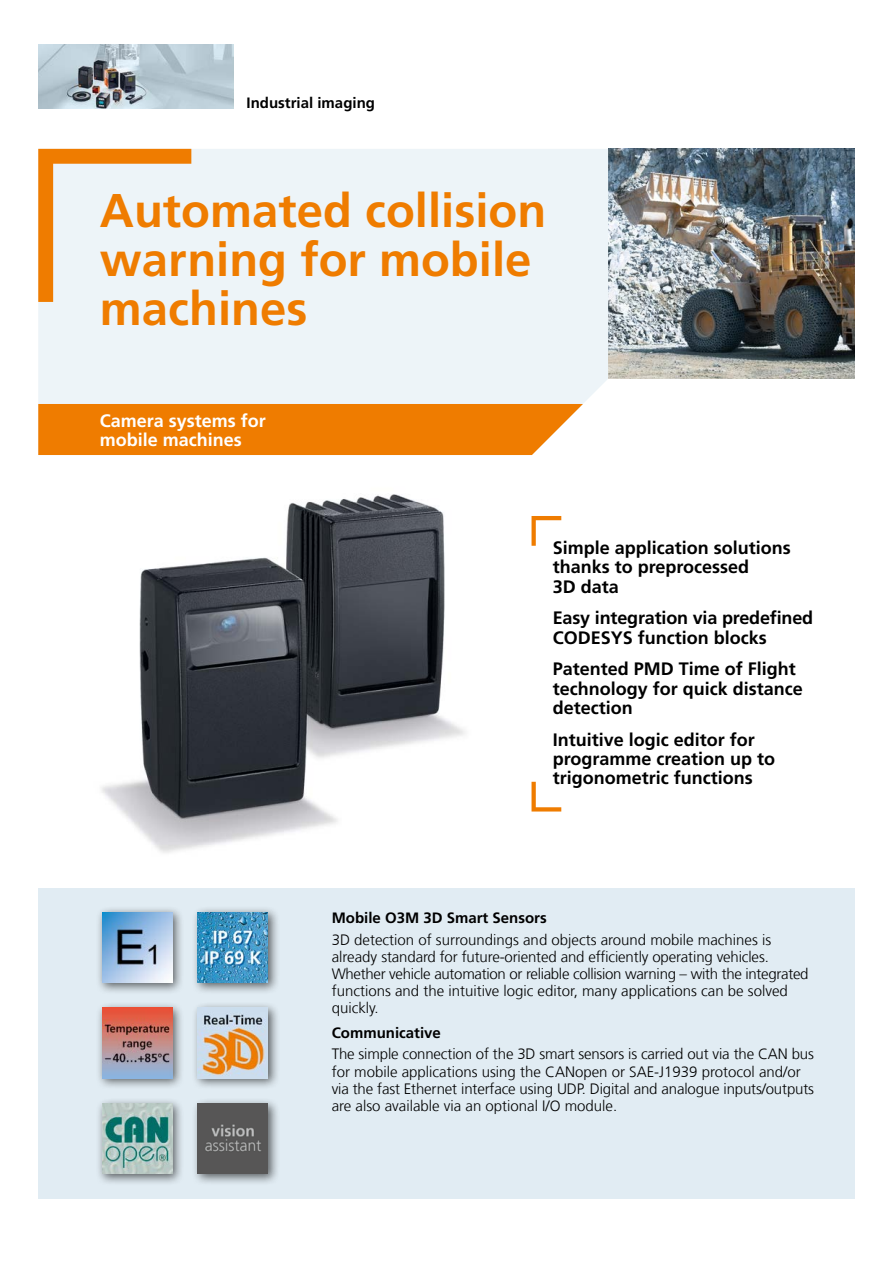
<style>
.page{position:relative;width:893px;height:1263px;background:#fff}
.page>*{position:absolute;margin:0;border:0;box-sizing:border-box;transform-origin:0 0}
.Box_Headline{font:700 47.25px/48.9px "Frutiger LT Com";color:#ef7c00}
.Features{font:700 18px/19.2px "Frutiger LT Com";color:#000}
.Box_Subheadline{font:700 18px/19.2px "Frutiger LT Com";color:#fff}
.Fließtext{font:300 15px/17px "Frutiger LT Com";letter-spacing:-.01em;color:#000}
.Fließtext_Headline{font:700 15px "Frutiger LT Com";color:#000}
.Box_Produktgruppe{font:700 15px "Frutiger LT Com";color:#000}
</style>
<div class="page">
<img style="left:38px;top:494px;width:468px;height:395px">
<img style="left:608px;top:149px;width:247px;height:229px">
<div style="left:38px;top:889px;width:817px;height:310px;background:#e1ecf3"></div>
<div style="left:38px;top:149px;width:570px;height:255px;background:#edf4f8"></div>
<div style="left:38px;top:404px;width:545px;height:51px;background:#ef7c00"></div>
<img style="left:38px;top:45px;width:196px;height:63px">
<svg style="left:38px;top:149px;width:153px;height:153px;background:#edddca"></svg>
<svg style="left:531px;top:516px;width:30px;height:30px"></svg>
<svg style="left:531px;top:782px;width:30px;height:29px"></svg>
<div style="left:96px;top:906px;width:89px;height:88px;background:#000;opacity:.6"></div>
<img style="left:102px;top:912px;width:70px;height:70px">
<div style="left:192px;top:906px;width:88px;height:88px;background:#000;opacity:.6"></div>
<img style="left:198px;top:912px;width:70px;height:70px">
<div style="left:96px;top:1001px;width:89px;height:89px;background:#000;opacity:.6"></div>
<img style="left:102px;top:1008px;width:70px;height:70px">
<div style="left:192px;top:1001px;width:88px;height:89px;background:#000;opacity:.6"></div>
<img style="left:198px;top:1008px;width:70px;height:70px">
<div style="left:192px;top:1097px;width:88px;height:89px;background:#000;opacity:.6"></div>
<img style="left:198px;top:1103px;width:70px;height:71px">
<div style="left:96px;top:1097px;width:89px;height:89px;background:#000;opacity:.6"></div>
<img style="left:102px;top:1103px;width:70px;height:71px">
<p class="Box_Produktgruppe" style="left:247px;top:94px;width:130px">Industrial imaging</p>
<p class="Box_Headline" style="left:100px;top:186px;width:448px">Automated collision warning for mobile machines</p>
<p class="Box_Subheadline" style="left:100px;top:411px;width:168px">Camera systems for mobile machines</p>
<p class="Features" style="left:553px;top:538px;width:240px">Simple application solutions thanks to preprocessed<br>3D data</p>
<p class="Features" style="left:553px;top:609px;width:262px">Easy integration via predefined<br>CODESYS function blocks</p>
<p class="Features" style="left:553px;top:660px;width:252px">Patented PMD Time of Flight technology for quick distance detection</p>
<p class="Features" style="left:553px;top:730px;width:224px">Intuitive logic editor for programme creation up to trigonometric functions</p>
<p class="Fließtext_Headline" style="left:332px;top:909px;width:217px">Mobile O3M 3D Smart Sensors</p>
<p class="Fließtext" style="left:332px;top:931px;width:478px">3D detection of surroundings and objects around mobile machines is already standard for future-oriented and efficiently operating vehicles.<br>Whether vehicle automation or reliable collision warning – with the integrated functions and the intuitive logic editor, many applications can be solved quickly.</p>
<p class="Fließtext_Headline" style="left:332px;top:1024px;width:111px">Communicative</p>
<p class="Fließtext" style="left:332px;top:1046px;width:484px">The simple connection of the 3D smart sensors is carried out via the CAN bus for mobile applications using the CANopen or SAE-J1939 protocol and/or via the fast Ethernet interface using UDP. Digital and analogue inputs/outputs are also available via an optional I/O module.</p>
</div>
